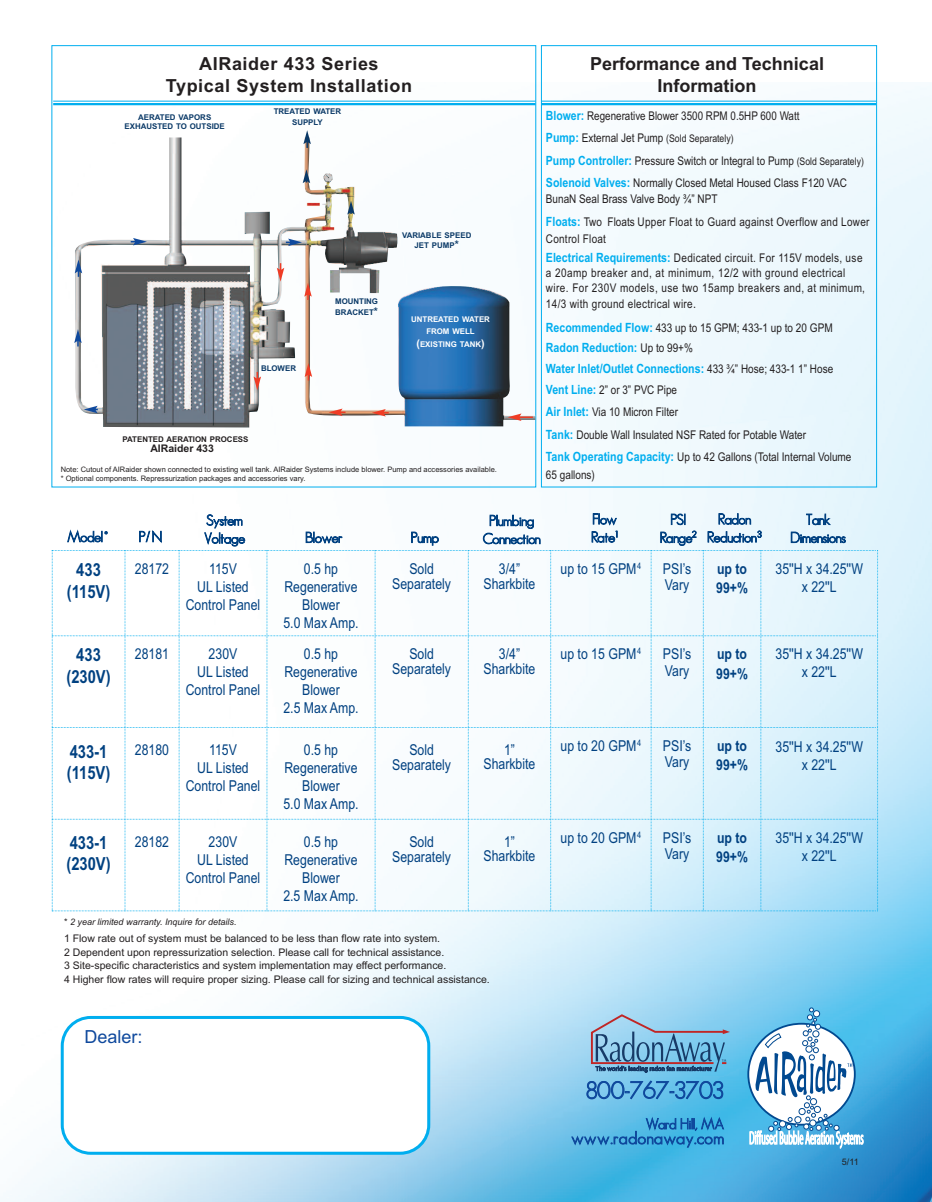
<style>
.page{position:relative;width:932px;height:1202px;background:#fff}
.page>*{position:absolute;margin:0;border:0;box-sizing:border-box;transform-origin:0 0}
.t1{font:24px "MAXIMO";color:#0f499d}
.t2{font:700 18px/21.6px "Arial";letter-spacing:.035em;color:#231f20;text-align:center}
.t3{font:700 18px/21.6px "Arial Narrow";color:#014181;text-align:center}
.t4{font:700 18px/21.6px "Arial";color:#231f20;text-align:center}
.t5{font:18px "MAXIMO";letter-spacing:.055em;color:#0f499d}
.t6{font:18px "Arial";color:#0f499d}
.t7{font:15px/18px "Arial Narrow";color:#014181;text-align:center}
.t8{font:15px/18px "MAXIMO";color:#014181;text-align:center}
.t9{font:700 15px/19.5px "Arial Narrow";color:#014181}
.t10{font:15px "MAXIMO";color:#0f499d}
.t11{font:700 12.75px/21px "Arial Narrow";color:#00aeef}
.t12{font:12px/22.5px "Arial Narrow";color:#231f20}
.t13{font:12px/15px "Arial Narrow";letter-spacing:.035em;color:#231f20}
.t14{font:12px/23.7px "Arial Narrow";letter-spacing:.02em;color:#231f20}
.t15{font:12px/19.5px "Arial Narrow";letter-spacing:.025em;color:#231f20}
.t16{font:10.5px/13.5px "Arial";color:#231f20}
.t17{font:10.5px "Arial Narrow";color:#231f20}
.t18{font:700 10.5px "Arial";color:#231f20}
.t19{font:italic 9px "Arial";color:#231f20}
.t20{font:9px "Arial";color:#231f20}
.t21{font:9px "MAXIMO";color:#014181}
.t22{font:700 7.8px/10.5px "Arial";color:#0a3967;text-align:center}
.t23{font:700 7.8px/12.6px "Arial";color:#fff;text-align:center}
.t24{font:700 7.8px "Arial";color:#231f20}
.t25{font:7.5px/9px "Arial";color:#231f20}
.s1{font-weight:700;font-size:12.75px;color:#00aeef}
.s2{font-size:12px}
.s3{font-size:10.5px}
.s4{font-size:12.75px}
.s5{font-weight:400;font-size:12px;color:#231f20}
</style>
<div class="page">
<img style="left:6px;top:82px;width:925px;height:1119px">
<div style="left:541px;top:45px;width:335px;height:442px;border:1px solid #00aeef"></div>
<svg style="left:52px;top:550px;width:826px;height:361px"></svg>
<svg style="left:591px;top:1014px;width:139px;height:58px;background:#7ba9ca"></svg>
<svg style="left:61px;top:1015px;width:369px;height:139px"></svg>
<svg style="left:749px;top:1007px;width:114px;height:142px"></svg>
<img style="left:74px;top:137px;width:461px;height:290px">
<svg style="left:131px;top:238px;width:16px;height:7px"></svg>
<svg style="left:507px;top:413px;width:26px;height:8px"></svg>
<svg style="left:372px;top:409px;width:16px;height:7px"></svg>
<svg style="left:304px;top:363px;width:8px;height:17px"></svg>
<svg style="left:328px;top:408px;width:17px;height:8px"></svg>
<svg style="left:84px;top:406px;width:14px;height:7px"></svg>
<svg style="left:74px;top:329px;width:8px;height:17px"></svg>
<svg style="left:75px;top:259px;width:7px;height:18px"></svg>
<svg style="left:303px;top:169px;width:7px;height:14px"></svg>
<svg style="left:303px;top:130px;width:8px;height:18px"></svg>
<svg style="left:304px;top:283px;width:8px;height:17px"></svg>
<svg style="left:277px;top:263px;width:7px;height:19px"></svg>
<svg style="left:253px;top:372px;width:8px;height:18px"></svg>
<svg style="left:286px;top:238px;width:16px;height:8px"></svg>
<svg style="left:347px;top:201px;width:8px;height:13px"></svg>
<hr style="left:541px;top:101px;width:335px;height:1px;background:#00aeef">
<hr style="left:541px;top:103px;width:335px;height:2px;background:#00aeef">
<hr style="left:53px;top:101px;width:482px;height:1px;background:#00aeef">
<hr style="left:53px;top:103px;width:482px;height:2px;background:#00aeef">
<p class="t2" style="left:166px;top:53px;width:248px">AIRaider 433 Series<br>Typical System Installation</p>
<p class="t4" style="left:590px;top:53px;width:235px">Performance and Technical<br>Information</p>
<p class="t22" style="left:124px;top:113px;width:102px;line-height:9px">AERATED VAPORS<br>EXHAUSTED TO OUTSIDE</p>
<p class="t22" style="left:274px;top:106px;width:69px">TREATED WATER<br>SUPPLY</p>
<p class="t12" style="left:546px;top:104px;width:255px"><span class="s1">Blower:</span> Regenerative Blower 3500 RPM 0.5HP 600 Watt</p>
<p class="t17" style="left:546px;top:133px;width:189px"><span class="s1">Pump:</span> <span class="s2">External Jet Pump</span> (Sold Separately)</p>
<p class="t12" style="left:546px;top:149px;width:319px"><span class="s1">Pump Controller:</span> Pressure Switch or Integral to Pump <span class="s3">(Sold Separately)<br></span><span class="s1">Solenoid Valves:</span> Normally Closed Metal Housed Class F120 VAC</p>
<p class="t14" style="left:546px;top:187px;width:325px">BunaN Seal Brass Valve Body ¾” NPT<br><span class="s1">Floats:</span> Two Floats Upper Float to Guard against Overflow and Lower</p>
<p class="t15" style="left:546px;top:229px;width:318px">Control Float<br><span class="s1">Electrical Requirements:</span> Dedicated circuit. For 115V models, use</p>
<p class="t13" style="left:546px;top:266px;width:320px">a 20amp breaker and, at minimum, 12/2 with ground electrical wire. For 230V models, use two 15amp breakers and, at minimum,<br>14/3 with ground electrical wire<span class="s4">.</span></p>
<p class="t12" style="left:546px;top:316px;width:288px"><span class="s1">Recommended Flow:</span> 433 up to 15 GPM; 433-1 up to 20 GPM</p>
<p class="t11" style="left:546px;top:337px;width:289px">Radon Reduction: <span class="s5">Up to 99+%<br></span>Water Inlet/Outlet Connections: <span class="s5">433 ¾” Hose; 433-1 1” Hose</span></p>
<p class="t12" style="left:546px;top:378px;width:307px"><span class="s1">Vent Line:</span> 2” or 3” PVC Pipe<br><span class="s1">Air Inlet:</span> Via 10 Micron Filter<br><span class="s1">Tank:</span> Double Wall Insulated NSF Rated for Potable Water<br><span class="s1">Tank Operating Capacity:</span> Up to 42 Gallons (Total Internal Volume</p>
<p class="t12" style="left:546px;top:464px;width:51px">65 gallons)</p>
<p class="t8" style="left:660px;top:510px;width:38px">PSI<br>Range<sup>2</sup></p>
<p class="t8" style="left:707px;top:510px;width:56px">Radon<br>Reduction<sup>3</sup></p>
<p class="t8" style="left:790px;top:510px;width:56px">Tank<br>Dimensions</p>
<p class="t22" style="left:402px;top:230px;width:71px">VARIABLE SPEED<br>JET PUMP<span class="s3">*</span></p>
<p class="t22" style="left:335px;top:296px;width:44px;text-align:left">MOUNTING<br>BRACKET<span class="s3">*</span></p>
<p class="t23" style="left:411px;top:313px;width:80px">UNTREATED WATER<br>FROM WELL <span class="s3">(</span>EXISTING TANK<span class="s3">)</span></p>
<p class="t22" style="left:261px;top:363px;width:36px">BLOWER</p>
<p class="t24" style="left:122px;top:434px;width:127px">PATENTED AERATION PROCESS</p>
<p class="t18" style="left:150px;top:442px;width:65px">AIRaider 433</p>
<p class="t25" style="left:61px;top:465px;width:438px">Note: Cutout of AIRaider shown connected to existing well tank. AIRaider Systems include blower. Pump and accessories available. * Optional components. Repressurization packages and accessories vary.</p>
<p class="t8" style="left:483px;top:512px;width:59px">Plumbing<br>Connection</p>
<p class="t8" style="left:591px;top:510px;width:27px;text-align:left">Flow<br>Rate</p>
<p class="t8" style="left:204px;top:511px;width:42px;text-align:left">System<br>Voltage</p>
<p class="t8" style="left:67px;top:528px;width:42px">Model*</p>
<p class="t21" style="left:615px;top:529px;width:4px">1</p>
<p class="t8" style="left:139px;top:528px;width:24px">P/N</p>
<p class="t8" style="left:305px;top:528px;width:38px">Blower</p>
<p class="t8" style="left:411px;top:528px;width:29px">Pump</p>
<p class="t3" style="left:67px;top:559px;width:45px">433 (115V)</p>
<p class="t7" style="left:135px;top:559px;width:36px">28172</p>
<p class="t7" style="left:186px;top:559px;width:76px">115V<br>UL Listed<br>Control Panel</p>
<p class="t7" style="left:283px;top:559px;width:77px">0.5 hp<br>Regenerative<br>Blower<br>5.0 Max Amp.</p>
<p class="t7" style="left:392px;top:561px;width:60px;line-height:15px">Sold<br>Separately</p>
<p class="t7" style="left:483px;top:561px;width:53px;line-height:15px">3/4”<br>Sharkbite</p>
<p class="t7" style="left:560px;top:559px;width:82px">up to 15 GPM<sup>4</sup></p>
<p class="t7" style="left:663px;top:560px;width:30px;line-height:16.5px;text-align:left">PSI’s<br>Vary</p>
<p class="t9" style="left:716px;top:559px;width:33px">up to<br>99+%</p>
<p class="t7" style="left:775px;top:559px;width:89px">35''H x 34.25''W x 22''L</p>
<p class="t3" style="left:66px;top:644px;width:46px">433 (230V)</p>
<p class="t7" style="left:135px;top:645px;width:36px">28181</p>
<p class="t7" style="left:186px;top:645px;width:76px">230V<br>UL Listed<br>Control Panel</p>
<p class="t7" style="left:283px;top:645px;width:77px">0.5 hp<br>Regenerative<br>Blower<br>2.5 Max Amp.</p>
<p class="t7" style="left:392px;top:646px;width:60px;line-height:15px">Sold<br>Separately</p>
<p class="t7" style="left:483px;top:646px;width:53px;line-height:15px">3/4”<br>Sharkbite</p>
<p class="t7" style="left:560px;top:645px;width:82px">up to 15 GPM<sup>4</sup></p>
<p class="t7" style="left:663px;top:645px;width:30px;line-height:16.5px;text-align:left">PSI’s<br>Vary</p>
<p class="t9" style="left:716px;top:644px;width:33px">up to<br>99+%</p>
<p class="t7" style="left:775px;top:645px;width:89px">35''H x 34.25''W x 22''L</p>
<p class="t3" style="left:67px;top:740px;width:45px;line-height:21px;text-align:left">433-1 (115V)</p>
<p class="t7" style="left:135px;top:741px;width:36px">28180</p>
<p class="t7" style="left:186px;top:741px;width:76px">115V<br>UL Listed<br>Control Panel</p>
<p class="t7" style="left:283px;top:741px;width:77px">0.5 hp<br>Regenerative<br>Blower<br>5.0 Max Amp.</p>
<p class="t7" style="left:392px;top:742px;width:60px;line-height:15px">Sold<br>Separately</p>
<p class="t7" style="left:483px;top:743px;width:53px;line-height:13.5px">1”<br>Sharkbite</p>
<p class="t7" style="left:560px;top:736px;width:82px">up to 20 GPM<sup>4</sup></p>
<p class="t7" style="left:663px;top:737px;width:30px;line-height:16.5px;text-align:left">PSI’s<br>Vary</p>
<p class="t9" style="left:716px;top:736px;width:33px">up to<br>99+%</p>
<p class="t7" style="left:775px;top:738px;width:89px">35''H x 34.25''W x 22''L</p>
<p class="t3" style="left:66px;top:832px;width:46px;line-height:21px;text-align:left">433-1 (230V)</p>
<p class="t7" style="left:135px;top:832px;width:36px">28182</p>
<p class="t7" style="left:186px;top:832px;width:76px">230V<br>UL Listed<br>Control Panel</p>
<p class="t7" style="left:283px;top:832px;width:77px">0.5 hp<br>Regenerative<br>Blower<br>2.5 Max Amp.</p>
<p class="t7" style="left:392px;top:834px;width:60px;line-height:15px">Sold<br>Separately</p>
<p class="t7" style="left:483px;top:835px;width:53px;line-height:13.5px">1”<br>Sharkbite</p>
<p class="t7" style="left:560px;top:828px;width:82px">up to 20 GPM<sup>4</sup></p>
<p class="t7" style="left:663px;top:829px;width:30px;line-height:16.5px;text-align:left">PSI’s<br>Vary</p>
<p class="t9" style="left:716px;top:827px;width:33px">up to<br>99+%</p>
<p class="t7" style="left:775px;top:828px;width:89px">35''H x 34.25''W x 22''L</p>
<p class="t19" style="left:64px;top:917px;width:174px">* 2 year limited warranty. Inquire for details.</p>
<p class="t16" style="left:64px;top:931px;width:427px">1 Flow rate out of system must be balanced to be less than flow rate into system.<br>2 Dependent upon repressurization selection. Please call for technical assistance.<br>3 Site-specific characteristics and system implementation may effect performance.<br>4 Higher flow rates will require proper sizing. Please call for sizing and technical assistance.</p>
<p class="t6" style="left:84px;top:1025px;width:60px">Dealer:</p>
<h1 class="t1" style="left:586px;top:1076px;width:139px">800-767-3703</h1>
<p class="t10" style="left:646px;top:1115px;width:79px">Ward Hill, MA</p>
<p class="t5" style="left:571px;top:1127px;width:154px">www.radonaway.com</p>
<p class="t20" style="left:841px;top:1156px;width:18px">5/11</p>
</div>
